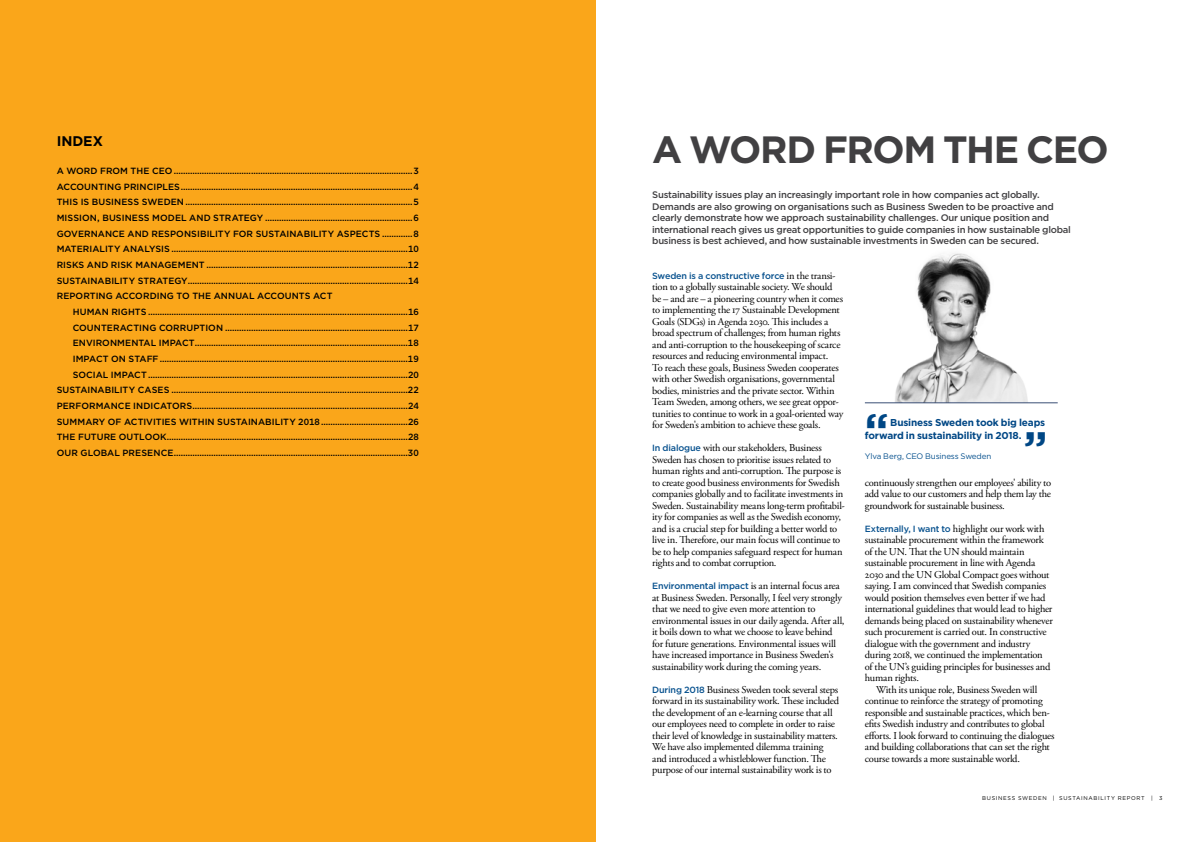
<style>
.page{position:relative;width:1191px;height:842px;background:#fff}
.page>*{position:absolute;margin:0;border:0;box-sizing:border-box;transform-origin:0 0}
.t1{font:700 44px "Gotham";color:#004785}
.t2{font:700 38px "Gotham";letter-spacing:-.04em;color:#414042}
.t3{font:700 14px "Gotham";color:#000}
.t4{font:10.5px/11.5px "Adobe Garamond Pro";letter-spacing:-.02em;color:#000}
.t5{font:700 10px/13px "Gotham";letter-spacing:-.02em;color:#004785}
.t6{font:500 9.5px/11.5px "Gotham";letter-spacing:-.03em;color:#414042}
.t7{font:500 9px/15.7px "Gotham";letter-spacing:.005em;color:#000;text-align:justify}
.t8{font:500 9px "Gotham";letter-spacing:-.02em;color:#07518e}
.t9{font:8px "Gotham";letter-spacing:-.015em;color:#07518e}
.t10{font:5.5px "Gotham";letter-spacing:.12em;color:#000}
.s1{font-family:"Adobe Garamond Pro";font-weight:400;font-size:10.5px;color:#000}
.s2{font-family:"Gotham";font-weight:500;font-size:9px;color:#07518e}
</style>
<div class="page">
<div style="left:0;top:0;width:595px;height:842px;background:#faa61a"></div>
<img style="left:865px;top:253px;width:192px;height:150px">
<hr style="left:865px;top:403px;width:192px;height:1px;background:#3a4e75">
<h3 class="t3" style="left:57px;top:132px;width:48px">INDEX</h3>
<p class="t7" style="left:57px;top:163px;width:364px">A WORD FROM THE CEO ......................................................................................................3<br>ACCOUNTING PRINCIPLES...................................................................................................4<br>THIS IS BUSINESS SWEDEN .................................................................................................5<br>MISSION, BUSINESS MODEL AND STRATEGY ...............................................................6<br>GOVERNANCE AND RESPONSIBILITY FOR SUSTAINABILITY ASPECTS .............8<br>MATERIALITY ANALYSIS .....................................................................................................10<br>RISKS AND RISK MANAGEMENT ......................................................................................12<br>SUSTAINABILITY STRATEGY..............................................................................................14<br>REPORTING ACCORDING TO THE ANNUAL ACCOUNTS ACT</p>
<p class="t7" style="left:57px;top:304px;width:364px;text-align:right">HUMAN RIGHTS ...............................................................................................................16<br>COUNTERACTING CORRUPTION ..............................................................................17<br>ENVIRONMENTAL IMPACT...........................................................................................18<br>IMPACT ON STAFF..........................................................................................................19<br>SOCIAL IMPACT...............................................................................................................20<br>SUSTAINABILITY CASES .....................................................................................................22<br>PERFORMANCE INDICATORS............................................................................................24<br>SUMMARY OF ACTIVITIES WITHIN SUSTAINABILITY 2018.....................................26<br>THE FUTURE OUTLOOK.......................................................................................................28<br>OUR GLOBAL PRESENCE....................................................................................................30</p>
<h2 class="t2" style="left:652px;top:124px;width:458px">A WORD FROM THE CEO</h2>
<p class="t6" style="left:652px;top:189px;width:420px">Sustainability issues play an increasingly important role in how companies act globally.<br>Demands are also growing on organisations such as Business Sweden to be proactive and clearly demonstrate how we approach sustainability challenges. Our unique position and international reach gives us great opportunities to guide companies in how sustainable global business is best achieved, and how sustainable investments in Sweden can be secured.</p>
<p class="t8" style="left:652px;top:270px;width:185px">Sweden is a constructive force <span class="s1">in the transi-</span></p>
<p class="t4" style="left:652px;top:282px;width:193px">tion to a globally sustainable society. We should be – and are – a pioneering country when it comes to implementing the 17 Sustainable Development Goals (SDGs) in Agenda 2030. This includes a broad spectrum of challenges; from human rights and anti-corruption to the housekeeping of scarce resources and reducing environmental impact.<br>To reach these goals, Business Sweden cooperates with other Swedish organisations, governmental bodies, ministries and the private sector. Within Team Sweden, among others, we see great oppor&shy;tunities to continue to work in a goal-oriented way for Sweden's ambition to achieve these goals.</p>
<p class="t4" style="left:652px;top:443px;width:194px"><span class="s2">In dialogue</span> with our stakeholders, Business Sweden has chosen to prioritise issues related to human rights and anti-corruption. The purpose is to create good business environments for Swedish companies globally and to facilitate investments in Sweden. Sustainability means long-term profitabil&shy;ity for companies as well as the Swedish economy, and is a crucial step for building a better world to live in. Therefore, our main focus will continue to be to help companies safeguard respect for human rights and to combat corruption.</p>
<p class="t4" style="left:652px;top:581px;width:194px"><span class="s2">Environmental impact</span> is an internal focus area at Business Sweden. Personally, I feel very strongly that we need to give even more attention to environmental issues in our daily agenda. After all, it boils down to what we choose to leave behind for future generations. Environmental issues will have increased importance in Business Sweden's sustainability work during the coming years.</p>
<p class="t4" style="left:652px;top:684px;width:188px"><span class="s2">During 2018</span> Business Sweden took several steps forward in its sustainability work. These included the development of an e-learning course that all our employees need to complete in order to raise their level of knowledge in sustainability matters.<br>We have also implemented dilemma training and introduced a whistleblower function. The purpose of our internal sustainability work is to</p>
<h1 class="t1" style="left:865px;top:400px;width:25px">“</h1>
<p class="t5" style="left:865px;top:416px;width:182px;text-indent:25px">Business Sweden took big leaps forward in sustainability in 2018.</p>
<p class="t9" style="left:865px;top:451px;width:128px">Ylva Berg, CEO Business Sweden</p>
<h1 class="t1" style="left:1023px;top:418px;width:25px">”</h1>
<p class="t4" style="left:865px;top:477px;width:188px;text-align:justify">continuously strengthen our employees' ability to add value to our customers and help them lay the groundwork for sustainable business.</p>
<p class="t4" style="left:865px;top:523px;width:189px"><span class="s2">Externally, I want to</span> highlight our work with sustainable procurement within the framework of the UN. That the UN should maintain sustainable procurement in line with Agenda 2030 and the UN Global Compact goes without saying. I am convinced that Swedish companies would position themselves even better if we had international guidelines that would lead to higher demands being placed on sustainability whenever such procurement is carried out. In constructive dialogue with the government and industry during 2018, we continued the implementation of the UN’s guiding principles for businesses and human rights.</p>
<p class="t4" style="left:865px;top:684px;width:191px;text-indent:11px">With its unique role, Business Sweden will continue to reinforce the strategy of promoting responsible and sustainable practices, which ben&shy;efits Swedish industry and contributes to global efforts. I look forward to continuing the dialogues and building collaborations that can set the right course towards a more sustainable world.</p>
<p class="t10" style="left:982px;top:794px;width:182px">BUSINESS SWEDEN | SUSTAINABILITY REPORT | 3</p>
</div>
